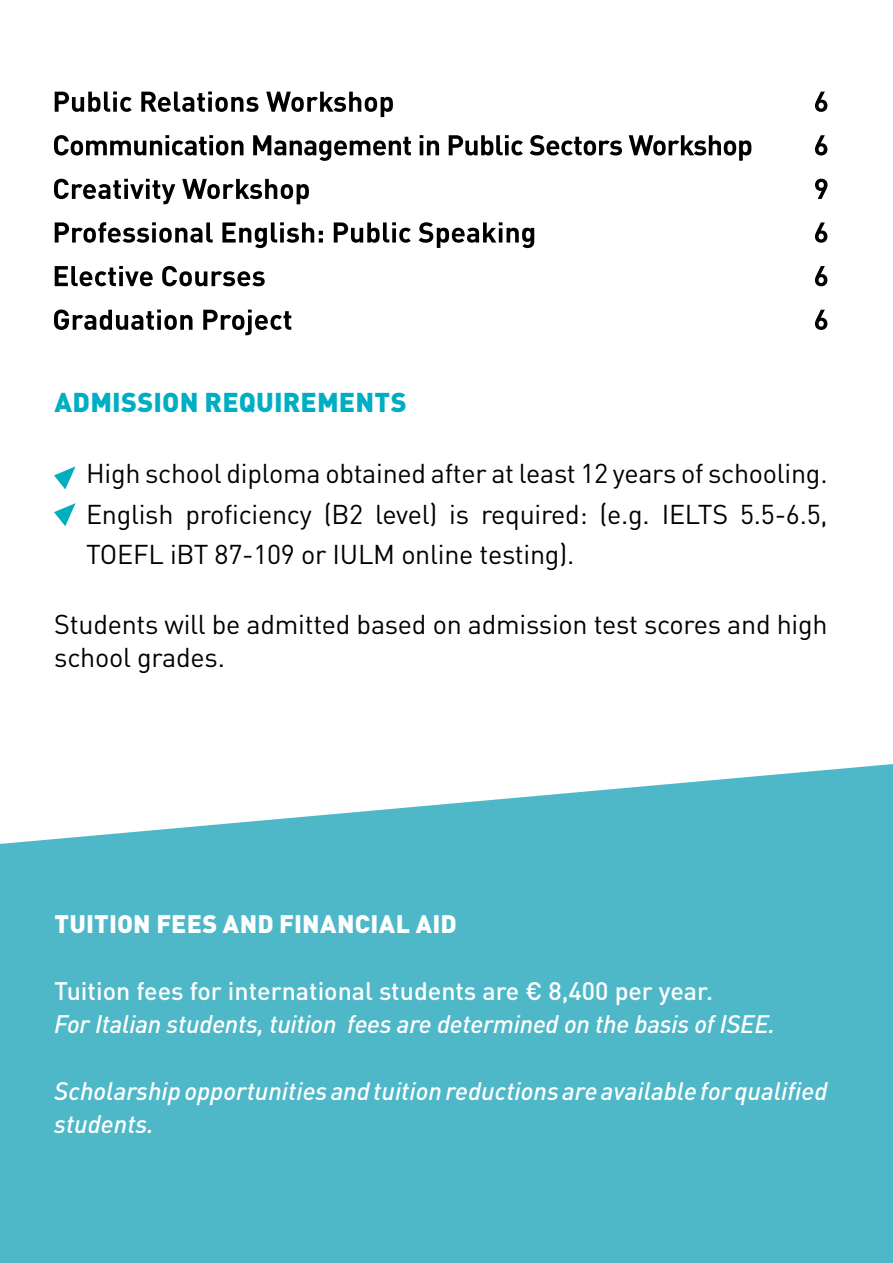
<style>
.page{position:relative;width:893px;height:1263px;background:#fff}
.page>*{position:absolute;margin:0;border:0;box-sizing:border-box;transform-origin:0 0}
.t1{font:26.85px/40.3px "DIN Pro";letter-spacing:-.01em;color:#000;text-align:justify}
.t2{font:900 26.85px "DIN Pro";letter-spacing:.005em;color:#00aec4}
.t3{font:italic 500 25.05px/33.3px "DIN Pro";color:#fff}
.t4{font:500 25.05px "DIN Pro";color:#fff}
.t5{font:900 25.05px "DIN Pro";letter-spacing:.005em;color:#fff}
</style>
<div class="page">
<svg style="left:0;top:764px;width:893px;height:499px;background:#5cbdcd"></svg>
<svg style="left:54px;top:309px;width:773px;height:26px"></svg>
<svg style="left:55px;top:266px;width:772px;height:20px"></svg>
<svg style="left:55px;top:222px;width:772px;height:26px"></svg>
<svg style="left:54px;top:179px;width:773px;height:25px"></svg>
<svg style="left:54px;top:135px;width:773px;height:26px"></svg>
<svg style="left:55px;top:92px;width:772px;height:25px"></svg>
<svg style="left:54px;top:466px;width:22px;height:23px"></svg>
<svg style="left:54px;top:503px;width:22px;height:23px"></svg>
<p class="t2" style="left:55px;top:379px;width:354px">ADMISSION REQUIREMENTS</p>
<p class="t1" style="left:86px;top:451px;width:743px">High school diploma obtained after at least 12 years of schooling.<br>English proficiency (B2 level) is required: (e.g. IELTS 5.5-6.5, TOEFL iBT 87-109 or IULM online testing).</p>
<p class="t1" style="left:54px;top:605px;width:775px;line-height:33.6px">Students will be admitted based on admission test scores and high school grades.</p>
<p class="t5" style="left:54px;top:903px;width:404px">TUITION FEES AND FINANCIAL AID</p>
<p class="t4" style="left:54px;top:970px;width:660px">Tuition fees for international students are € 8,400 per year.</p>
<p class="t3" style="left:54px;top:1005px;width:722px">For Italian students, tuition fees are determined on the basis of ISEE.</p>
<p class="t3" style="left:54px;top:1072px;width:775px">Scholarship opportunities and tuition reductions are available for qualified students.</p>
</div>
